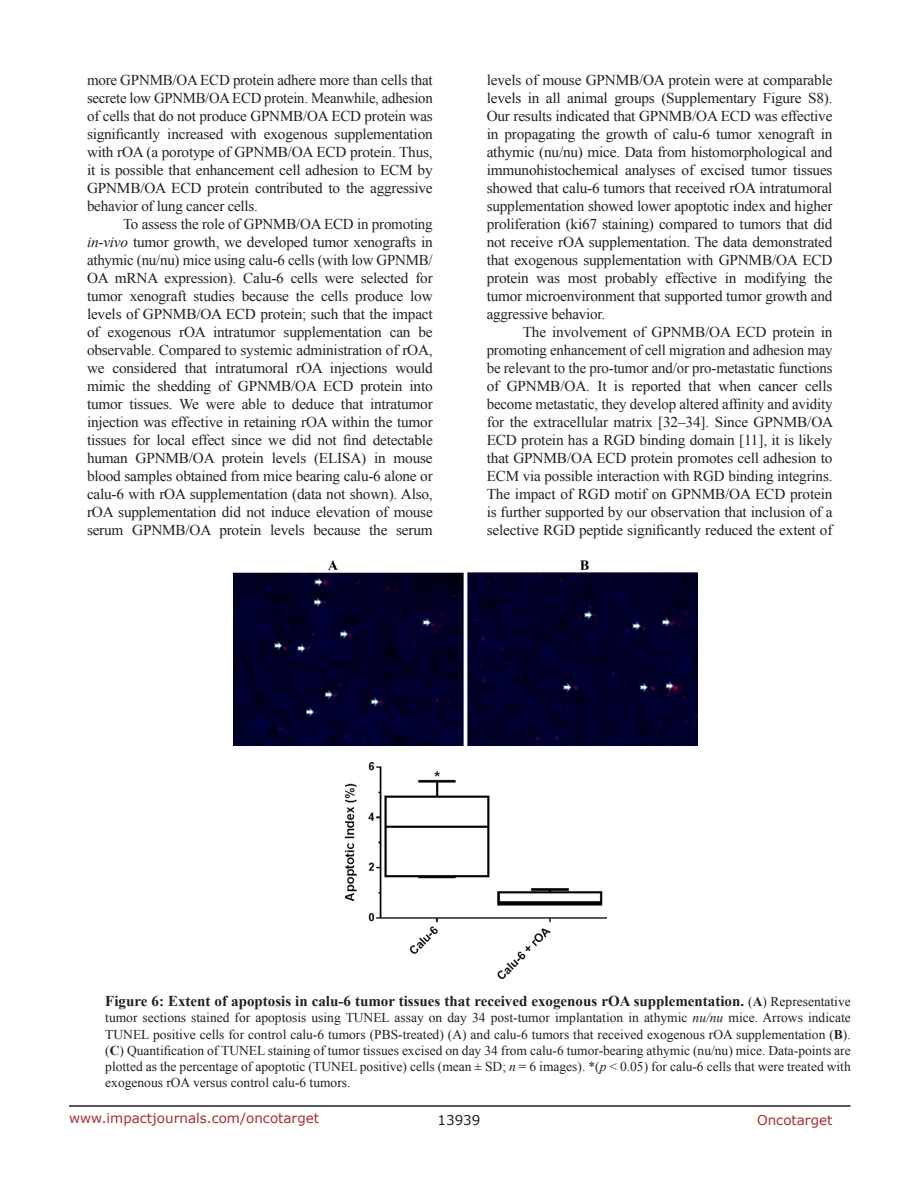
<style>
.page{position:relative;width:918px;height:1188px;background:#fff}
.page>*{position:absolute;margin:0;border:0;box-sizing:border-box;transform-origin:0 0}
.BodyText{font:15px/18px "Times New Roman";letter-spacing:-.015em;color:#221f22;text-align:justify}
.FigureText{font:700 15px "Times New Roman";color:#221f22}
.FigureText-2{font:13.5px/16.2px "Times New Roman";color:#221f22;text-align:justify}
.t1{font:13.5px "Verdana";color:#ac2b31}
.t2{font:13.5px "Verdana";color:#221f22}
.s1{font-style:italic}
.s2{font-weight:400;font-size:13.5px}
.s3{font-size:13.5px}
.s4{font-weight:700}
</style>
<div class="page">
<hr style="left:69px;top:1105px;width:781px;height:2px;background:#231f20">
<img style="left:233px;top:560px;width:464px;height:185px">
<img style="left:345px;top:763px;width:261px;height:215px">
<p class="BodyText" style="left:87px;top:71px;width:347px">more GPNMB/OA ECD protein adhere more than cells that secrete low GPNMB/OA ECD protein. Meanwhile, adhesion of cells that do not produce GPNMB/OA ECD protein was significantly increased with exogenous supplementation with rOA (a porotype of GPNMB/OA ECD protein. Thus, it is possible that enhancement cell adhesion to ECM by GPNMB/OA ECD protein contributed to the aggressive behavior of lung cancer cells.</p>
<p class="BodyText" style="left:87px;top:215px;width:347px;text-indent:36px">To assess the role of GPNMB/OA ECD in promoting <span class="s1">in-vivo</span> tumor growth, we developed tumor xenografts in athymic (nu/nu) mice using calu-6 cells (with low GPNMB/ OA mRNA expression). Calu-6 cells were selected for tumor xenograft studies because the cells produce low levels of GPNMB/OA ECD protein; such that the impact of exogenous rOA intratumor supplementation can be observable. Compared to systemic administration of rOA, we considered that intratumoral rOA injections would mimic the shedding of GPNMB/OA ECD protein into tumor tissues. We were able to deduce that intratumor injection was effective in retaining rOA within the tumor tissues for local effect since we did not find detectable human GPNMB/OA protein levels (ELISA) in mouse blood samples obtained from mice bearing calu-6 alone or calu-6 with rOA supplementation (data not shown). Also, rOA supplementation did not induce elevation of mouse serum GPNMB/OA protein levels because the serum</p>
<p class="BodyText" style="left:487px;top:71px;width:347px">levels of mouse GPNMB/OA protein were at comparable levels in all animal groups (Supplementary Figure S8).<br>Our results indicated that GPNMB/OA ECD was effective in propagating the growth of calu-6 tumor xenograft in athymic (nu/nu) mice. Data from histomorphological and immunohistochemical analyses of excised tumor tissues showed that calu-6 tumors that received rOA intratumoral supplementation showed lower apoptotic index and higher proliferation (ki67 staining) compared to tumors that did not receive rOA supplementation. The data demonstrated that exogenous supplementation with GPNMB/OA ECD protein was most probably effective in modifying the tumor microenvironment that supported tumor growth and aggressive behavior.</p>
<p class="BodyText" style="left:487px;top:323px;width:348px;text-indent:36px">The involvement of GPNMB/OA ECD protein in promoting enhancement of cell migration and adhesion may be relevant to the pro-tumor and/or pro-metastatic functions of GPNMB/OA. It is reported that when cancer cells become metastatic, they develop altered affinity and avidity for the extracellular matrix [32–34]. Since GPNMB/OA ECD protein has a RGD binding domain [11], it is likely that GPNMB/OA ECD protein promotes cell adhesion to ECM via possible interaction with RGD binding integrins.<br>The impact of RGD motif on GPNMB/OA ECD protein is further supported by our observation that inclusion of a selective RGD peptide significantly reduced the extent of</p>
<p class="FigureText" style="left:105px;top:991px;width:747px">Figure 6: Extent of apoptosis in calu-6 tumor tissues that received exogenous rOA supplementation. <span class="s2">(</span><span class="s3">A</span><span class="s2">) Representative</span></p>
<p class="FigureText-2" style="left:105px;top:1010px;width:747px">tumor sections stained for apoptosis using TUNEL assay on day 34 post-tumor implantation in athymic <span class="s1">nu/nu</span> mice. Arrows indicate TUNEL positive cells for control calu-6 tumors (PBS-treated) (A) and calu-6 tumors that received exogenous rOA supplementation (<span class="s4">B</span>). (<span class="s4">C</span>) Quantification of TUNEL staining of tumor tissues excised on day 34 from calu-6 tumor-bearing athymic (nu/nu) mice. Data-points are plotted as the percentage of apoptotic (TUNEL positive) cells (mean ± SD; <span class="s1">n</span> = 6 images). *(<span class="s1">p</span> &lt; 0.05) for calu-6 cells that were treated with exogenous rOA versus control calu-6 tumors.</p>
<p class="t1" style="left:69px;top:1109px;width:252px">www.impactjournals.com/oncotarget</p>
<p class="t2" style="left:438px;top:1111px;width:44px">13939</p>
<p class="t1" style="left:757px;top:1111px;width:77px">Oncotarget</p>
</div>
